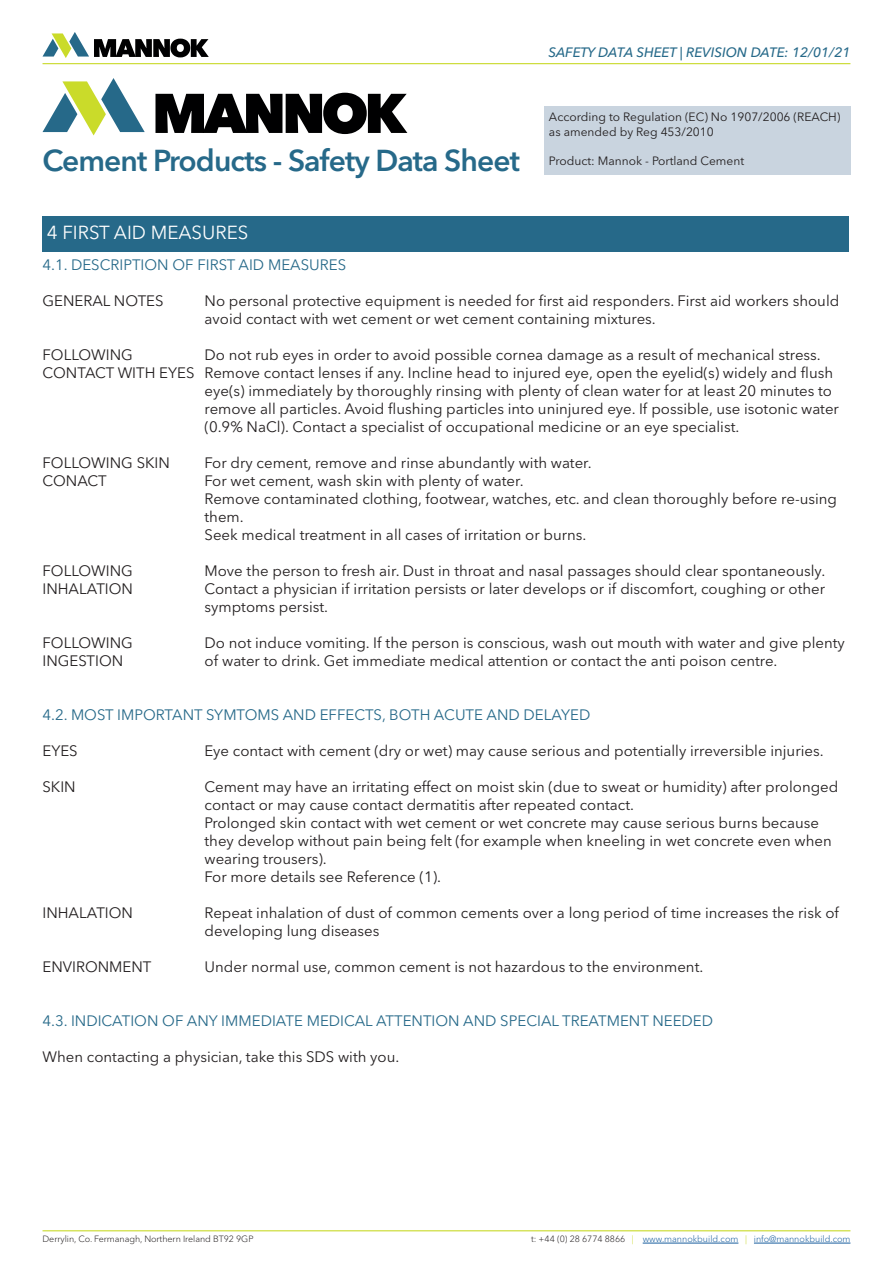
<style>
.page{position:relative;width:893px;height:1263px;background:#fff}
.page>*{position:absolute;margin:0;border:0;box-sizing:border-box;transform-origin:0 0}
.t1{font:600 30px "Avenir Next LT Pro";letter-spacing:-.03em;color:#266989}
.t2{font:18.75px "Avenir Next LT Pro";color:#fff}
.t3{font:15px/18px "Avenir Next LT Pro";color:#231f20}
.t4{font:15px "Avenir Next LT Pro";color:#266989}
.t5{font:italic 500 13.5px "Avenir Next LT Pro";color:#266989}
.t6{font:12px/14.4px "Avenir Next LT Pro";color:#231f20}
.t7{font:300 9px "Avenir Next LT Pro";color:#175d9e}
.t8{font:300 9px "Avenir Next LT Pro";letter-spacing:-.005em;color:#231f20}
.s1{color:#231f20}
.s2{color:#c9da2b}
</style>
<div class="page">
<hr style="left:43px;top:63px;width:807px;height:1px;background:#c9da2b">
<hr style="left:43px;top:1230px;width:807px;height:1px;background:#c9da2b">
<hr style="left:643px;top:1243px;width:95px;height:1px;background:#175d9e">
<hr style="left:754px;top:1243px;width:96px;height:1px;background:#175d9e">
<svg style="left:43px;top:32px;width:166px;height:26px"></svg>
<div style="left:544px;top:107px;width:306px;height:68px;background:#c9d4df"></div>
<svg style="left:43px;top:78px;width:102px;height:57px"></svg>
<svg style="left:155px;top:93px;width:252px;height:41px"></svg>
<div style="left:43px;top:216px;width:806px;height:35px;background:#266989"></div>
<h1 class="t1" style="left:43px;top:143px;width:479px">Cement Products - Safety Data Sheet</h1>
<p class="t5" style="left:548px;top:44px;width:304px">SAFETY DATA SHEET | REVISION DATE: 12/01/21</p>
<p class="t6" style="left:549px;top:110px;width:293px">According to Regulation (EC) No 1907/2006 (REACH) as amended by Reg 453/2010</p>
<p class="t6" style="left:549px;top:153px;width:197px">Product: Mannok - Portland Cement</p>
<p class="t2" style="left:47px;top:221px;width:203px">4 FIRST AID MEASURES</p>
<p class="t4" style="left:43px;top:256px;width:305px">4.1. DESCRIPTION OF FIRST AID MEASURES</p>
<p class="t3" style="left:43px;top:292px;width:123px">GENERAL NOTES</p>
<p class="t3" style="left:205px;top:292px;width:636px">No personal protective equipment is needed for first aid responders. First aid workers should avoid contact with wet cement or wet cement containing mixtures.</p>
<p class="t3" style="left:43px;top:346px;width:92px">FOLLOWING</p>
<p class="t3" style="left:205px;top:346px;width:618px">Do not rub eyes in order to avoid possible cornea damage as a result of mechanical stress.</p>
<p class="t3" style="left:43px;top:364px;width:792px">CONTACT WITH EYES Remove contact lenses if any. Incline head to injured eye, open the eyelid(s) widely and flush</p>
<p class="t3" style="left:205px;top:382px;width:629px">eye(s) immediately by thoroughly rinsing with plenty of clean water for at least 20 minutes to</p>
<p class="t3" style="left:205px;top:400px;width:636px">remove all particles. Avoid flushing particles into uninjured eye. If possible, use isotonic water</p>
<p class="t3" style="left:205px;top:418px;width:536px">(0.9% NaCl). Contact a specialist of occupational medicine or an eye specialist.</p>
<p class="t3" style="left:43px;top:454px;width:129px">FOLLOWING SKIN</p>
<p class="t3" style="left:205px;top:454px;width:389px">For dry cement, remove and rinse abundantly with water.</p>
<p class="t3" style="left:43px;top:472px;width:66px">CONACT</p>
<p class="t3" style="left:205px;top:472px;width:634px">For wet cement, wash skin with plenty of water.<br>Remove contaminated clothing, footwear, watches, etc. and clean thoroughly before re-using them.<br>Seek medical treatment in all cases of irritation or burns.</p>
<p class="t3" style="left:43px;top:562px;width:92px">FOLLOWING</p>
<p class="t3" style="left:205px;top:562px;width:622px">Move the person to fresh air. Dust in throat and nasal passages should clear spontaneously.</p>
<p class="t3" style="left:43px;top:580px;width:92px">INHALATION</p>
<p class="t3" style="left:205px;top:580px;width:622px">Contact a physician if irritation persists or later develops or if discomfort, coughing or other symptoms persist.</p>
<p class="t3" style="left:43px;top:634px;width:92px">FOLLOWING</p>
<p class="t3" style="left:205px;top:634px;width:642px">Do not induce vomiting. If the person is conscious, wash out mouth with water and give plenty</p>
<p class="t3" style="left:43px;top:652px;width:82px">INGESTION</p>
<p class="t3" style="left:205px;top:652px;width:574px">of water to drink. Get immediate medical attention or contact the anti poison centre.</p>
<p class="t4" style="left:43px;top:706px;width:549px">4.2. MOST IMPORTANT SYMTOMS AND EFFECTS, BOTH ACUTE AND DELAYED</p>
<p class="t3" style="left:43px;top:742px;width:37px">EYES</p>
<p class="t3" style="left:205px;top:742px;width:621px">Eye contact with cement (dry or wet) may cause serious and potentially irreversible injuries.</p>
<p class="t3" style="left:43px;top:778px;width:35px">SKIN</p>
<p class="t3" style="left:205px;top:778px;width:635px">Cement may have an irritating effect on moist skin (due to sweat or humidity) after prolonged contact or may cause contact dermatitis after repeated contact.<br>Prolonged skin contact with wet cement or wet concrete may cause serious burns because they develop without pain being felt (for example when kneeling in wet concrete even when wearing trousers).<br>For more details see Reference (1).</p>
<p class="t3" style="left:43px;top:904px;width:92px">INHALATION</p>
<p class="t3" style="left:205px;top:904px;width:636px">Repeat inhalation of dust of common cements over a long period of time increases the risk of developing lung diseases</p>
<p class="t3" style="left:43px;top:958px;width:110px">ENVIRONMENT</p>
<p class="t3" style="left:205px;top:958px;width:500px">Under normal use, common cement is not hazardous to the environment.</p>
<p class="t4" style="left:43px;top:1012px;width:672px">4.3. INDICATION OF ANY IMMEDIATE MEDICAL ATTENTION AND SPECIAL TREATMENT NEEDED</p>
<p class="t3" style="left:43px;top:1048px;width:358px">When contacting a physician, take this SDS with you.</p>
<p class="t8" style="left:43px;top:1234px;width:212px">Derrylin, Co. Fermanagh, Northern Ireland BT92 9GP</p>
<p class="t7" style="left:531px;top:1234px;width:321px"><span class="s1">t: +44 (0) 28 6774 8866</span> <span class="s2">|</span> www.mannokbuild.com <span class="s2">|</span> info@mannokbuild.com</p>
</div>
